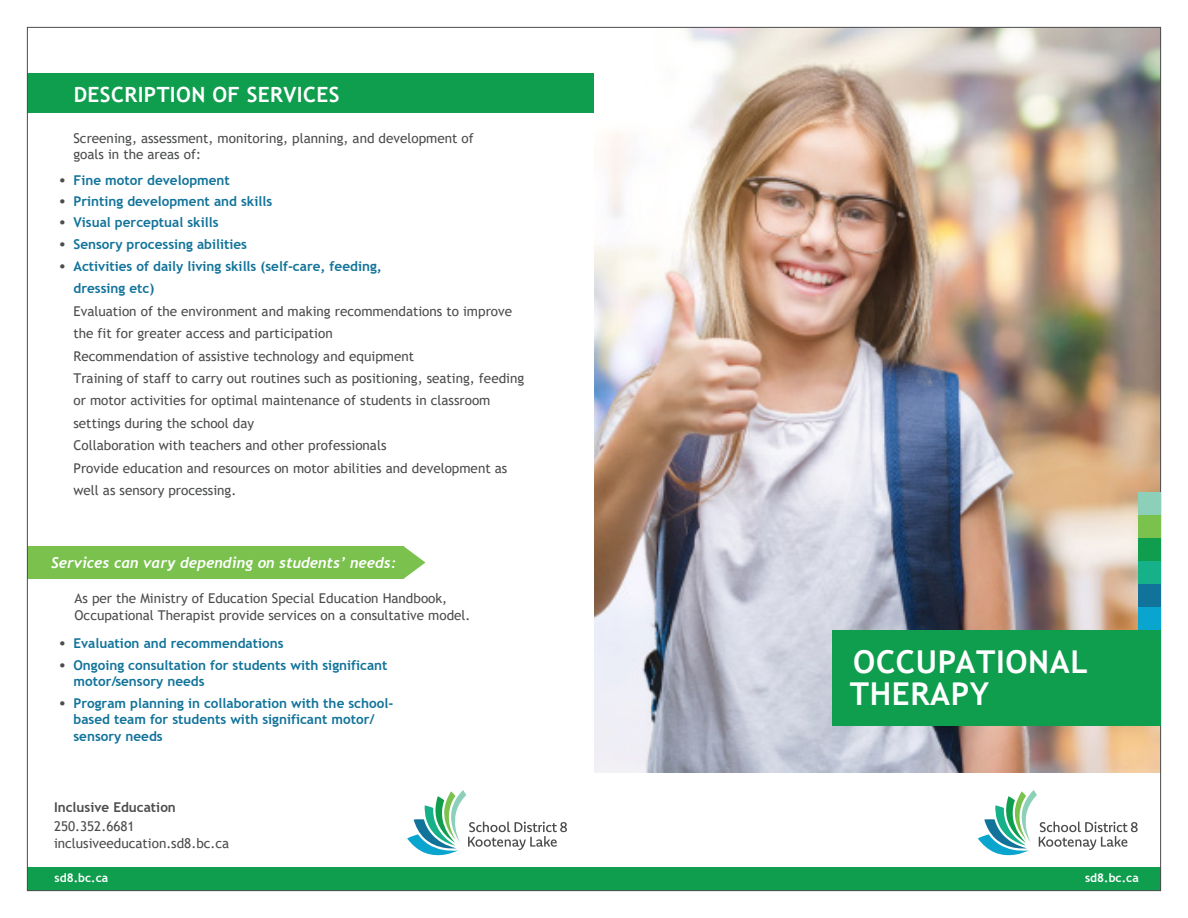
<style>
.page{position:relative;width:1188px;height:918px;background:#fff}
.page>*{position:absolute;margin:0;border:0;box-sizing:border-box;transform-origin:0 0}
.t1{font:700 31.5px/31.5px "Trebuchet MS";letter-spacing:.02em;color:#fff}
.H1_White_Caps{font:700 21px "Trebuchet MS";letter-spacing:.02em;color:#fff}
.Italics{font:italic 700 15px "Trebuchet";color:#fff}
.Body{font:13.5px/22.4px "Trebuchet MS";color:#4b4c4d}
.Body_Bullet{font:700 13.5px/16.5px "Trebuchet MS";color:#11739a}
.Body-2{font:700 13.5px "Trebuchet MS";color:#11739a}
.t2{font:700 13.5px/19.5px "Trebuchet MS";color:#4b4c4d}
.t3{font:700 12px "Trebuchet MS";color:#fff}
.s1{font-family:"Komet";font-weight:400;color:#4b4c4d}
.s2{font-family:"Komet"}
.s3{font-weight:700;color:#11739a}
.s4{font-weight:400}
</style>
<div class="page">
<img style="left:594px;top:29px;width:565px;height:743px">
<div style="left:27px;top:546px;width:377px;height:33px;background:#7ac24d"></div>
<div style="left:27px;top:74px;width:567px;height:39px;background:#0f9d4e"></div>
<svg style="left:404px;top:546px;width:21px;height:33px"></svg>
<div style="left:27px;top:867px;width:1134px;height:24px;background:#0f9d4e"></div>
<svg style="left:978px;top:790px;width:160px;height:66px"></svg>
<svg style="left:407px;top:790px;width:160px;height:66px"></svg>
<div style="left:833px;top:630px;width:328px;height:95px;background:#0f9d4e"></div>
<div style="left:1138px;top:607px;width:23px;height:23px;background:#09a5cf"></div>
<div style="left:1138px;top:561px;width:23px;height:23px;background:#17b189"></div>
<div style="left:1138px;top:515px;width:23px;height:23px;background:#7ac24d"></div>
<div style="left:1138px;top:584px;width:23px;height:23px;background:#11739a"></div>
<div style="left:1138px;top:538px;width:23px;height:23px;background:#0f9d4e"></div>
<div style="left:1138px;top:492px;width:23px;height:23px;background:#8dd0ba"></div>
<p class="H1_White_Caps" style="left:74px;top:81px;width:267px">DESCRIPTION OF SERVICES</p>
<p class="Body" style="left:74px;top:130px;width:402px;line-height:16.5px">Screening, assessment, monitoring, planning, and development of goals in the areas of:</p>
<p class="Body-2" style="left:58px;top:171px;width:173px"><span class="s1">•</span> Fine motor development</p>
<p class="Body-2" style="left:58px;top:193px;width:215px"><span class="s1">•</span> Printing development and skills</p>
<p class="Body-2" style="left:58px;top:214px;width:161px"><span class="s1">•</span> Visual perceptual skills</p>
<p class="Body-2" style="left:58px;top:235px;width:190px"><span class="s1">•</span> Sensory processing abilities</p>
<p class="Body" style="left:74px;top:255px;width:452px;text-indent:-15px"><span class="s2">•</span> <span class="s3">Activities of daily living skills (self-care, feeding,<br>dressing etc)<br></span>Evaluation of the environment and making recommendations to improve the fit for greater access and participation<br>Recommendation of assistive technology and equipment<br>Training of staff to carry out routines such as positioning, seating, feeding or motor activities for optimal maintenance of students in classroom settings during the school day<br>Collaboration with teachers and other professionals<br>Provide education and resources on motor abilities and development as well as sensory processing.</p>
<p class="Italics" style="left:51px;top:554px;width:347px">Services can vary depending on students’ needs:</p>
<p class="Body" style="left:75px;top:590px;width:397px;line-height:16.5px">As per the Ministry of Education Special Education Handbook,<br>Occupational Therapist provide services on a consultative model.</p>
<p class="Body_Bullet" style="left:58px;top:635px;width:227px"><span class="s1">•</span> Evaluation and recommendations</p>
<p class="Body_Bullet" style="left:74px;top:657px;width:316px;text-indent:-15px"><span class="s1">•</span> Ongoing consultation for students with significant motor/sensory needs</p>
<p class="Body_Bullet" style="left:74px;top:695px;width:321px;text-indent:-15px"><span class="s1">•</span> Program planning in collaboration with the school&shy;based team for students with significant motor/ sensory needs</p>
<p class="t2" style="left:54px;top:797px;width:123px">Inclusive Education<br><span class="s4">250.352.6681</span></p>
<p class="Body" style="left:54px;top:832px;width:177px">inclusiveeducation.sd8.bc.ca</p>
<p class="t1" style="left:850px;top:646px;width:240px">OCCUPATIONAL<br>THERAPY</p>
<p class="t3" style="left:55px;top:871px;width:55px">sd8.bc.ca</p>
<p class="t3" style="left:1085px;top:871px;width:55px">sd8.bc.ca</p>
</div>
